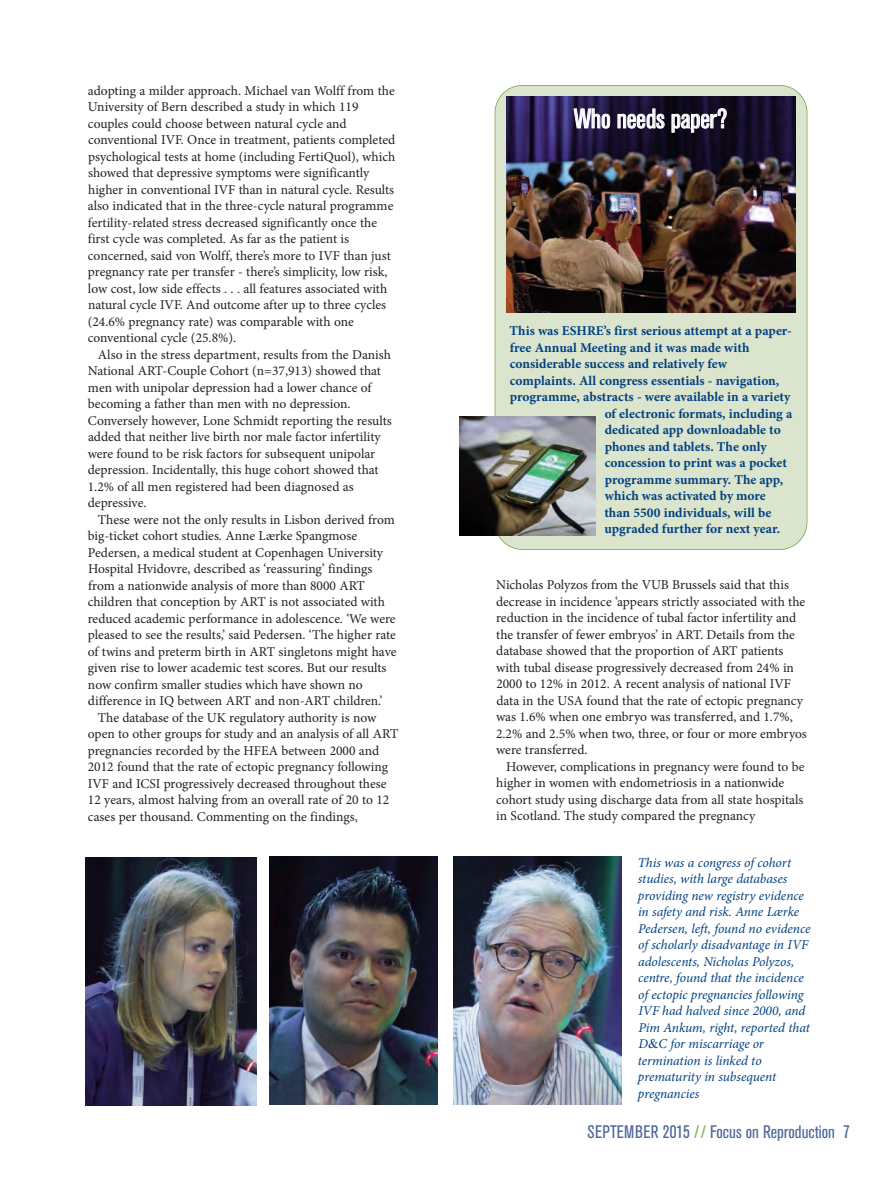
<style>
.page{position:relative;width:893px;height:1178px;background:#fff}
.page>*{position:absolute;margin:0;border:0;box-sizing:border-box;transform-origin:0 0}
.t1{font:condensed 27px "Akzidenz Grotesk BQ";color:#fff}
.t2{font:condensed 18px "Akzidenz Grotesk BQ";color:#4e669b}
.t3{font:13.5px/16.5px "Minion Pro";color:#231f20}
.t4{font:700 13.5px "Minion Pro";color:#014181}
.t5{font:italic 13.5px/16.5px "Minion Pro";letter-spacing:-.005em;color:#014181}
.s1{color:#93b166}
</style>
<div class="page">
<img style="left:85px;top:858px;width:172px;height:248px">
<img style="left:269px;top:857px;width:169px;height:247px">
<img style="left:453px;top:857px;width:168px;height:248px">
<div style="left:495px;top:86px;width:312px;height:463px;background:#dbe4cc;border-radius:27px"></div>
<div style="left:495px;top:85px;width:312px;height:465px;border:2px solid #6e9a34;border-radius:28px"></div>
<img style="left:507px;top:97px;width:288px;height:215px">
<svg style="left:573px;top:106px;width:37px;height:26px"></svg>
<svg style="left:617px;top:108px;width:48px;height:21px"></svg>
<svg style="left:671px;top:108px;width:56px;height:25px"></svg>
<img style="left:459px;top:417px;width:136px;height:119px">
<p class="t3" style="left:88px;top:83px;width:309px">adopting a milder approach. Michael van Wolff from the University of Bern described a study in which 119 couples could choose between natural cycle and conventional IVF. Once in treatment, patients completed psychological tests at home (including FertiQuol), which showed that depressive symptoms were significantly higher in conventional IVF than in natural cycle. Results also indicated that in the three-cycle natural programme fertility-related stress decreased significantly once the first cycle was completed. As far as the patient is concerned, said von Wolff, there’s more to IVF than just pregnancy rate per transfer - there’s simplicity, low risk, low cost, low side effects . . . all features associated with natural cycle IVF. And outcome after up to three cycles (24.6% pregnancy rate) was comparable with one conventional cycle (25.8%).</p>
<p class="t3" style="left:88px;top:347px;width:306px;text-indent:10px">Also in the stress department, results from the Danish National ART-Couple Cohort (n=37,913) showed that men with unipolar depression had a lower chance of becoming a father than men with no depression.<br>Conversely however, Lone Schmidt reporting the results added that neither live birth nor male factor infertility were found to be risk factors for subsequent unipolar depression. Incidentally, this huge cohort showed that 1.2% of all men registered had been diagnosed as depressive.</p>
<p class="t3" style="left:88px;top:512px;width:310px;text-indent:10px">These were not the only results in Lisbon derived from big-ticket cohort studies. Anne Lærke Spangmose Pedersen, a medical student at Copenhagen University Hospital Hvidovre, described as ‘reassuring’ findings from a nationwide analysis of more than 8000 ART children that conception by ART is not associated with reduced academic performance in adolescence. ‘We were pleased to see the results,’ said Pedersen. ‘The higher rate of twins and preterm birth in ART singletons might have given rise to lower academic test scores. But our results now confirm smaller studies which have shown no difference in IQ between ART and non-ART children.’</p>
<p class="t3" style="left:88px;top:710px;width:312px;text-indent:10px">The database of the UK regulatory authority is now open to other groups for study and an analysis of all ART pregnancies recorded by the HFEA between 2000 and 2012 found that the rate of ectopic pregnancy following IVF and ICSI progressively decreased throughout these 12 years, almost halving from an overall rate of 20 to 12 cases per thousand. Commenting on the findings,</p>
<h1 class="t1" style="left:574px;top:108px;width:155px">Who needs paper?</h1>
<p class="t4" style="left:510px;top:326px;width:283px">This was ESHRE’s first serious attempt at a paper-</p>
<p class="t4" style="left:510px;top:342px;width:241px">free Annual Meeting and it was made with</p>
<p class="t4" style="left:510px;top:359px;width:219px">considerable success and relatively few</p>
<p class="t4" style="left:510px;top:375px;width:271px">complaints. All congress essentials - navigation,</p>
<p class="t4" style="left:510px;top:392px;width:282px">programme, abstracts - were available in a variety</p>
<p class="t4" style="left:605px;top:408px;width:189px">of electronic formats, including a</p>
<p class="t4" style="left:605px;top:425px;width:178px">dedicated app downloadable to</p>
<p class="t4" style="left:605px;top:441px;width:164px">phones and tablets. The only</p>
<p class="t4" style="left:605px;top:458px;width:184px">concession to print was a pocket</p>
<p class="t4" style="left:605px;top:474px;width:180px">programme summary. The app,</p>
<p class="t4" style="left:605px;top:491px;width:162px">which was activated by more</p>
<p class="t4" style="left:604px;top:507px;width:169px">than 5500 individuals, will be</p>
<p class="t4" style="left:604px;top:524px;width:177px">upgraded further for next year.</p>
<p class="t3" style="left:496px;top:578px;width:312px">Nicholas Polyzos from the VUB Brussels said that this decrease in incidence ‘appears strictly associated with the reduction in the incidence of tubal factor infertility and the transfer of fewer embryos’ in ART. Details from the database showed that the proportion of ART patients with tubal disease progressively decreased from 24% in 2000 to 12% in 2012. A recent analysis of national IVF data in the USA found that the rate of ectopic pregnancy was 1.6% when one embryo was transferred, and 1.7%, 2.2% and 2.5% when two, three, or four or more embryos were transferred.</p>
<p class="t3" style="left:496px;top:759px;width:310px;text-indent:10px">However, complications in pregnancy were found to be higher in women with endometriosis in a nationwide cohort study using discharge data from all state hospitals in Scotland. The study compared the pregnancy</p>
<p class="t5" style="left:638px;top:855px;width:174px">This was a congress of cohort studies, with large databases providing new registry evidence in safety and risk. Anne Lærke<br>Pedersen, left, found no evidence of scholarly disadvantage in IVF adolescents, Nicholas Polyzos, centre, found that the incidence of ectopic pregnancies following<br>IVF had halved since 2000, and<br>Pim Ankum, right, reported that<br>D C for miscarriage or termination is linked to prematurity in subsequent pregnancies</p>
<h2 class="t2" style="left:587px;top:1124px;width:264px">SEPTEMBER 2015 <span class="s1">//</span> Focus on Reproduction 7</h2>
</div>
